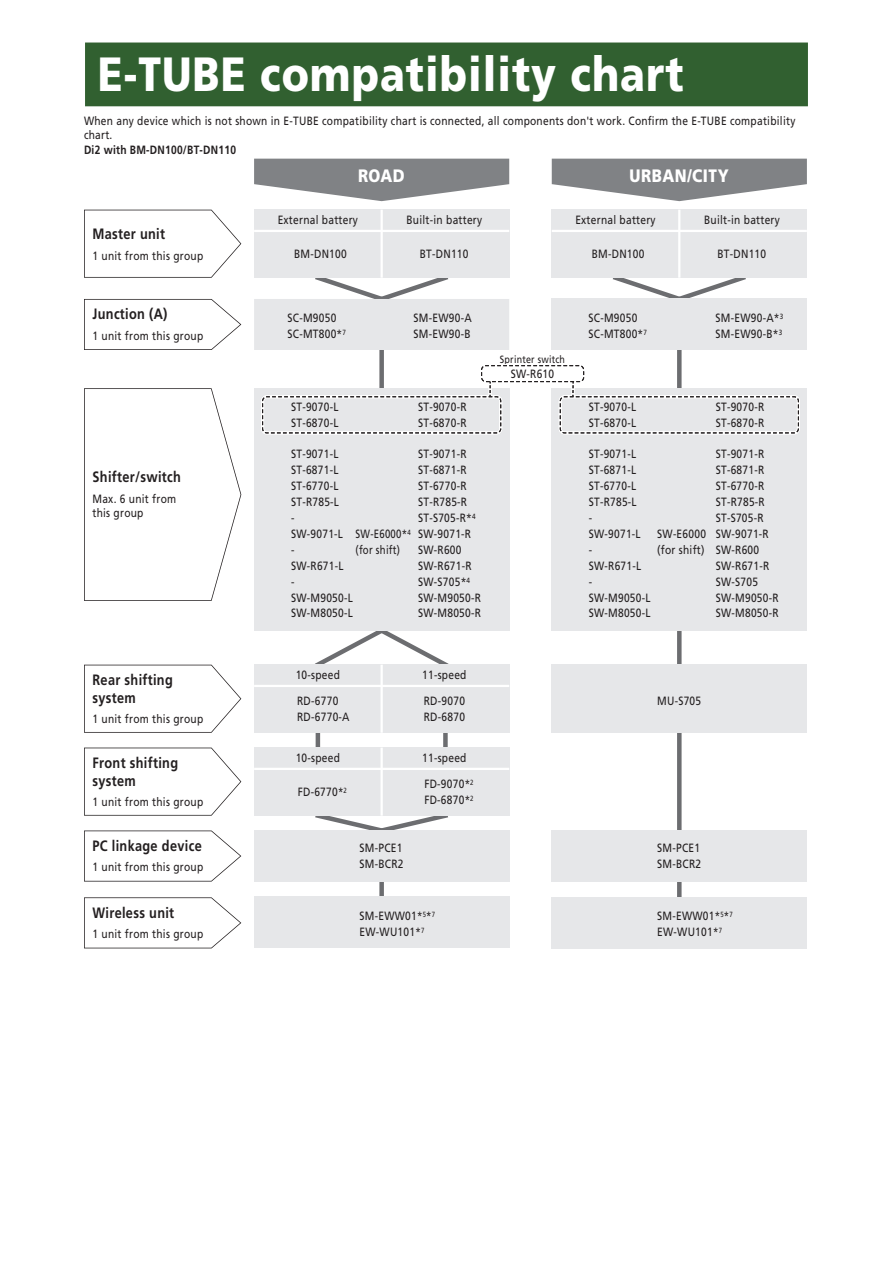
<style>
.page{position:relative;width:893px;height:1263px;background:#fff}
.page>*{position:absolute;margin:0;border:0;box-sizing:border-box;transform-origin:0 0}
.t1{font:900 48px "Frutiger LT Pro";letter-spacing:.025em;color:#fff;scale:.85 1}
.t2{font:900 18px "Frutiger LT Pro";letter-spacing:.035em;color:#fff;scale:.85 1}
.t3{font:700 15px/18px "Frutiger LT Pro";letter-spacing:.025em;color:#231f20;scale:.85 1}
.t4{font:12px/15.9px "Frutiger LT Pro";letter-spacing:.025em;color:#231f20;scale:.85 1}
.t5{font:700 12px "Frutiger LT Pro";color:#231f20;scale:.85 1}
.t6{font:12px/15.9px "Frutiger LT Pro";letter-spacing:.025em;color:#231f20;scale:.8 1}
.t7{font:10.5px "Frutiger LT Pro";letter-spacing:.025em;color:#231f20;scale:.85 1}
</style>
<div class="page">
<div style="left:85px;top:43px;width:723px;height:63px;background:#316030"></div>
<svg style="left:610px;top:278px;width:139px;height:21px"></svg>
<svg style="left:312px;top:631px;width:140px;height:34px"></svg>
<div style="left:379px;top:350px;width:5px;height:38px;background:#6c6d70"></div>
<div style="left:677px;top:350px;width:5px;height:38px;background:#6c6d70"></div>
<div style="left:677px;top:609px;width:5px;height:56px;background:#6c6d70"></div>
<hr style="left:316px;top:733px;width:4px;height:15px;background:#6c6d70">
<div style="left:443px;top:733px;width:5px;height:15px;background:#6c6d70"></div>
<svg style="left:315px;top:816px;width:133px;height:14px"></svg>
<div style="left:677px;top:733px;width:5px;height:171px;background:#6c6d70"></div>
<div style="left:379px;top:869px;width:5px;height:44px;background:#6c6d70"></div>
<div style="left:552px;top:388px;width:255px;height:243px;background:#e6e7e9"></div>
<div style="left:254px;top:210px;width:255px;height:68px;background:#e6e7e9"></div>
<hr style="left:381px;top:210px;width:2px;height:68px;background:#fff">
<hr style="left:254px;top:230px;width:255px;height:2px;background:#fff">
<div style="left:552px;top:210px;width:255px;height:68px;background:#e6e7e9"></div>
<hr style="left:678px;top:210px;width:2px;height:68px;background:#fff">
<hr style="left:552px;top:230px;width:255px;height:2px;background:#fff">
<svg style="left:254px;top:159px;width:255px;height:42px"></svg>
<svg style="left:84px;top:210px;width:157px;height:68px"></svg>
<svg style="left:84px;top:665px;width:157px;height:68px"></svg>
<svg style="left:254px;top:272px;width:255px;height:78px"></svg>
<div style="left:254px;top:665px;width:255px;height:68px;background:#e6e7e9"></div>
<hr style="left:254px;top:685px;width:255px;height:2px;background:#fff">
<hr style="left:381px;top:665px;width:2px;height:68px;background:#fff">
<svg style="left:552px;top:159px;width:255px;height:42px"></svg>
<div style="left:552px;top:299px;width:255px;height:51px;background:#e6e7e9"></div>
<div style="left:552px;top:665px;width:255px;height:68px;background:#e6e7e9"></div>
<svg style="left:84px;top:748px;width:157px;height:68px"></svg>
<div style="left:254px;top:748px;width:255px;height:68px;background:#e6e7e9"></div>
<hr style="left:254px;top:768px;width:255px;height:2px;background:#fff">
<svg style="left:84px;top:830px;width:157px;height:51px"></svg>
<svg style="left:84px;top:897px;width:157px;height:51px"></svg>
<div style="left:552px;top:830px;width:255px;height:51px;background:#e6e7e9"></div>
<div style="left:552px;top:898px;width:255px;height:51px;background:#e6e7e9"></div>
<div style="left:254px;top:830px;width:255px;height:51px;background:#e6e7e9"></div>
<div style="left:254px;top:896px;width:255px;height:51px;background:#e6e7e9"></div>
<svg style="left:84px;top:299px;width:157px;height:51px"></svg>
<div style="left:254px;top:388px;width:255px;height:243px;background:#e6e7e9"></div>
<svg style="left:84px;top:388px;width:157px;height:213px"></svg>
<div style="left:261px;top:395px;width:241px;height:39px;border:3px solid #fff;border-radius:4px"></div>
<div style="left:559px;top:395px;width:241px;height:39px;border:3px solid #fff;border-radius:4px"></div>
<div style="left:480px;top:364px;width:105px;height:19px;border:3px solid #fff;border-radius:4px"></div>
<hr style="left:489px;top:382px;width:3px;height:15px;background:#fff">
<hr style="left:571px;top:382px;width:4px;height:15px;background:#fff">
<div style="left:262px;top:396px;width:239px;height:37px;border:1px dashed #231f20;border-radius:4px"></div>
<div style="left:560px;top:396px;width:239px;height:37px;border:1px dashed #231f20;border-radius:4px"></div>
<div style="left:481px;top:365px;width:103px;height:17px;border:1px dashed #231f20;border-radius:4px"></div>
<svg style="left:489px;top:382px;width:2px;height:15px"></svg>
<svg style="left:572px;top:382px;width:2px;height:15px"></svg>
<hr style="left:381px;top:748px;width:2px;height:68px;background:#fff">
<h1 class="t1" style="left:98px;top:45px;width:690px">E-TUBE compatibility chart</h1>
<p class="t4" style="left:84px;top:114px;width:838px;line-height:14.4px">When any device which is not shown in E-TUBE compatibility chart is connected, all components don't work. Confirm the E-TUBE compatibility chart.</p>
<p class="t5" style="left:84px;top:143px;width:180px">Di2 with BM-DN100/BT-DN110</p>
<p class="t3" style="left:93px;top:225px;width:87px">Master unit</p>
<p class="t4" style="left:93px;top:248px;width:132px">1 unit from this group</p>
<p class="t3" style="left:93px;top:305px;width:90px">Junction (A)</p>
<p class="t4" style="left:93px;top:327px;width:132px">1 unit from this group</p>
<p class="t3" style="left:93px;top:468px;width:106px">Shifter/switch</p>
<p class="t4" style="left:93px;top:491px;width:100px;line-height:14.4px">Max. 6 unit from this group</p>
<p class="t3" style="left:93px;top:671px;width:96px">Rear shifting system</p>
<p class="t4" style="left:93px;top:711px;width:132px">1 unit from this group</p>
<p class="t3" style="left:93px;top:754px;width:102px">Front shifting system</p>
<p class="t4" style="left:93px;top:794px;width:132px">1 unit from this group</p>
<p class="t3" style="left:93px;top:836px;width:130px">PC linkage device</p>
<p class="t4" style="left:93px;top:859px;width:132px">1 unit from this group</p>
<p class="t3" style="left:93px;top:903px;width:98px">Wireless unit</p>
<p class="t4" style="left:93px;top:926px;width:132px">1 unit from this group</p>
<h2 class="t2" style="left:358px;top:165px;width:57px">ROAD</h2>
<p class="t4" style="left:278px;top:212px;width:96px">External battery</p>
<p class="t4" style="left:294px;top:246px;width:64px">BM-DN100</p>
<p class="t4" style="left:406px;top:212px;width:91px">Built-in battery</p>
<p class="t4" style="left:420px;top:246px;width:59px">BT-DN110</p>
<h2 class="t2" style="left:629px;top:165px;width:118px">URBAN/CITY</h2>
<p class="t4" style="left:575px;top:212px;width:96px">External battery</p>
<p class="t4" style="left:592px;top:246px;width:64px">BM-DN100</p>
<p class="t4" style="left:704px;top:212px;width:91px">Built-in battery</p>
<p class="t4" style="left:717px;top:246px;width:59px">BT-DN110</p>
<p class="t4" style="left:288px;top:310px;width:70px">SC-M9050<br>SC-MT800*<sup>7</sup></p>
<p class="t4" style="left:414px;top:310px;width:70px">SM-EW90-A<br>SM-EW90-B</p>
<p class="t4" style="left:588px;top:310px;width:70px">SC-M9050<br>SC-MT800*<sup>7</sup></p>
<p class="t4" style="left:715px;top:310px;width:81px">SM-EW90-A*<sup>3<br></sup>SM-EW90-B*<sup>3</sup></p>
<p class="t7" style="left:500px;top:353px;width:78px">Sprinter switch</p>
<p class="t4" style="left:511px;top:366px;width:53px">SW-R610</p>
<p class="t4" style="left:291px;top:399px;width:57px">ST-9070-L<br>ST-6870-L</p>
<p class="t4" style="left:291px;top:446px;width:74px">ST-9071-L<br>ST-6871-L<br>ST-6770-L<br>ST-R785-L<br>-<br>SW-9071-L<br>-<br>SW-R671-L<br>-<br>SW-M9050-L<br>SW-M8050-L</p>
<p class="t6" style="left:356px;top:526px;width:70px">SW-E6000*<sup>4 </sup>(for shift)</p>
<p class="t4" style="left:418px;top:399px;width:59px">ST-9070-R<br>ST-6870-R</p>
<p class="t4" style="left:418px;top:446px;width:76px">ST-9071-R<br>ST-6871-R<br>ST-6770-R<br>ST-R785-R<br>ST-S705-R*<sup>4<br></sup>SW-9071-R<br>SW-R600<br>SW-R671-R<br>SW-S705*<sup>4<br></sup>SW-M9050-R<br>SW-M8050-R</p>
<p class="t4" style="left:589px;top:399px;width:57px">ST-9070-L<br>ST-6870-L</p>
<p class="t4" style="left:589px;top:446px;width:74px">ST-9071-L<br>ST-6871-L<br>ST-6770-L<br>ST-R785-L<br>-<br>SW-9071-L<br>-<br>SW-R671-L<br>-<br>SW-M9050-L<br>SW-M8050-L</p>
<p class="t4" style="left:657px;top:526px;width:59px">SW-E6000 (for shift)</p>
<p class="t4" style="left:716px;top:399px;width:59px">ST-9070-R<br>ST-6870-R</p>
<p class="t4" style="left:716px;top:446px;width:76px">ST-9071-R<br>ST-6871-R<br>ST-6770-R<br>ST-R785-R<br>ST-S705-R<br>SW-9071-R<br>SW-R600<br>SW-R671-R<br>SW-S705<br>SW-M9050-R<br>SW-M8050-R</p>
<p class="t4" style="left:296px;top:667px;width:54px">10-speed</p>
<p class="t4" style="left:422px;top:667px;width:54px">11-speed</p>
<p class="t4" style="left:297px;top:693px;width:63px">RD-6770<br>RD-6770-A</p>
<p class="t4" style="left:424px;top:693px;width:50px">RD-9070<br>RD-6870</p>
<p class="t4" style="left:657px;top:693px;width:53px">MU-S705</p>
<p class="t4" style="left:296px;top:750px;width:54px">10-speed</p>
<p class="t4" style="left:422px;top:750px;width:54px">11-speed</p>
<p class="t4" style="left:298px;top:784px;width:59px">FD-6770*<sup>2</sup></p>
<p class="t4" style="left:424px;top:776px;width:59px">FD-9070*<sup>2<br></sup>FD-6870*<sup>2</sup></p>
<p class="t4" style="left:359px;top:840px;width:53px">SM-PCE1<br>SM-BCR2</p>
<p class="t4" style="left:657px;top:840px;width:53px">SM-PCE1<br>SM-BCR2</p>
<p class="t4" style="left:359px;top:908px;width:90px">SM-EWW01*<sup>5</sup>*<sup>7<br></sup>EW-WU101*<sup>7</sup></p>
<p class="t4" style="left:657px;top:908px;width:90px">SM-EWW01*<sup>5</sup>*<sup>7<br></sup>EW-WU101*<sup>7</sup></p>
</div>
